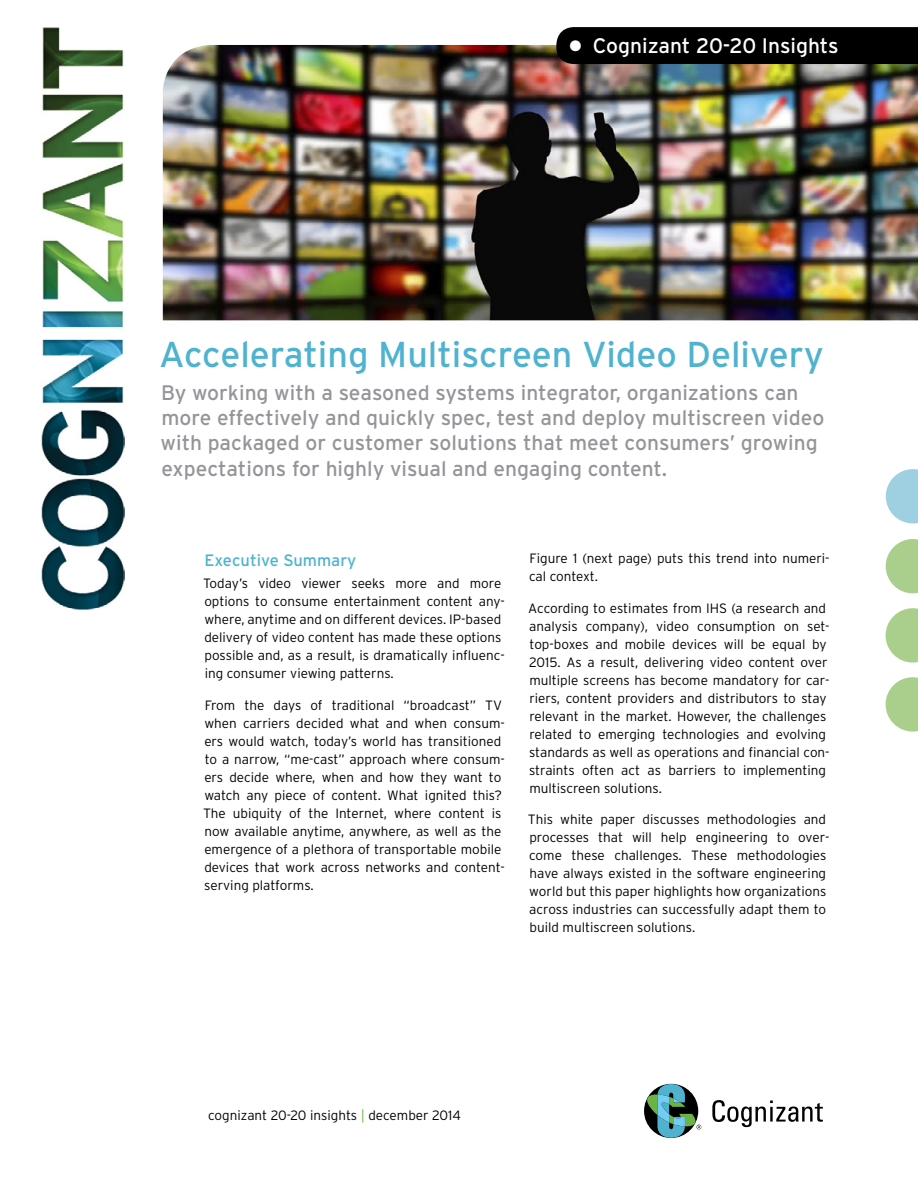
<style>
.page{position:relative;width:918px;height:1188px;background:#fff}
.page>*{position:absolute;margin:0;border:0;box-sizing:border-box;transform-origin:0 0}
.t1{font:36px "Interstate";color:#4fb3cf}
.t2{font:21px/25.2px "Interstate";color:#939598}
.t3{font:21px "Interstate";color:#fff}
.t4{font:16.5px "Interstate";color:#4fb3cf}
.t5{font:300 13.5px/18px "Interstate";color:#000}
.s1{font-size:36px}
.s2{color:#6cb33f}
</style>
<div class="page">
<img style="left:162px;top:45px;width:756px;height:275px">
<img style="left:41px;top:27px;width:83px;height:583px">
<div style="left:556px;top:27px;width:362px;height:38px;background:#000"></div>
<svg style="left:886px;top:469px;width:32px;height:54px"></svg>
<svg style="left:886px;top:539px;width:32px;height:54px"></svg>
<svg style="left:886px;top:608px;width:32px;height:55px"></svg>
<svg style="left:886px;top:677px;width:32px;height:55px"></svg>
<svg style="left:712px;top:1100px;width:111px;height:27px"></svg>
<svg style="left:644px;top:1084px;width:57px;height:54px"></svg>
<p class="t3" style="left:568px;top:34px;width:273px"><span class="s1">•</span> Cognizant 20-20 Insights</p>
<p class="t1" style="left:159px;top:334px;width:666px">Accelerating Multiscreen Video Delivery</p>
<p class="t2" style="left:161px;top:380px;width:665px">By working with a seasoned systems integrator, organizations can more effectively and quickly spec, test and deploy multiscreen video with packaged or customer solutions that meet consumers’ growing expectations for highly visual and engaging content.</p>
<p class="t4" style="left:204px;top:551px;width:154px">Executive Summary</p>
<p class="t5" style="left:203px;top:575px;width:303px">Today’s video viewer seeks more and more options to consume entertainment content any&shy;where, anytime and on different devices. IP-based delivery of video content has made these options possible and, as a result, is dramatically influenc&shy;ing consumer viewing patterns.</p>
<p class="t5" style="left:203px;top:696px;width:303px">From the days of traditional “broadcast” when carriers decided what and when consum&shy;ers would watch, today’s world has transitioned to a narrow, “me-cast” approach where consum&shy;ers decide where, when and how they want watch any piece of content. What ignited this?<br>The ubiquity of the Internet, where content now available anytime, anywhere, as well as the emergence of a plethora of transportable mobile devices that work across networks and content&shy;serving platforms.</p>
<p class="t5" style="left:485px;top:696px;width:18px">TV</p>
<p class="t5" style="left:489px;top:768px;width:14px">to</p>
<p class="t5" style="left:492px;top:804px;width:11px">is</p>
<p class="t5" style="left:529px;top:550px;width:302px">Figure 1 (next page) puts this trend into numeri&shy;cal context.</p>
<p class="t5" style="left:528px;top:599px;width:303px">According to estimates from IHS (a research and analysis company), video consumption on set&shy;top-boxes and mobile devices will be equal by 2015. As a result, delivering video content over multiple screens has become mandatory for car&shy;riers, content providers and distributors to stay</p>
<p class="t5" style="left:529px;top:707px;width:302px">relevant in the market. However, the challenges related to emerging technologies and evolving standards as well as operations and financial con&shy;straints often act as barriers to implementing</p>
<p class="t5" style="left:529px;top:779px;width:134px">multiscreen solutions.</p>
<p class="t5" style="left:528px;top:811px;width:303px">This white paper discusses methodologies and processes that will help engineering to over&shy;come these challenges. These methodologies have always existed in the software engineering world but this paper highlights how organizations across industries can successfully adapt them to build multiscreen solutions.</p>
<p class="t5" style="left:208px;top:1106px;width:254px">cognizant 20-20 insights <span class="s2">|</span> december 2014</p>
</div>
